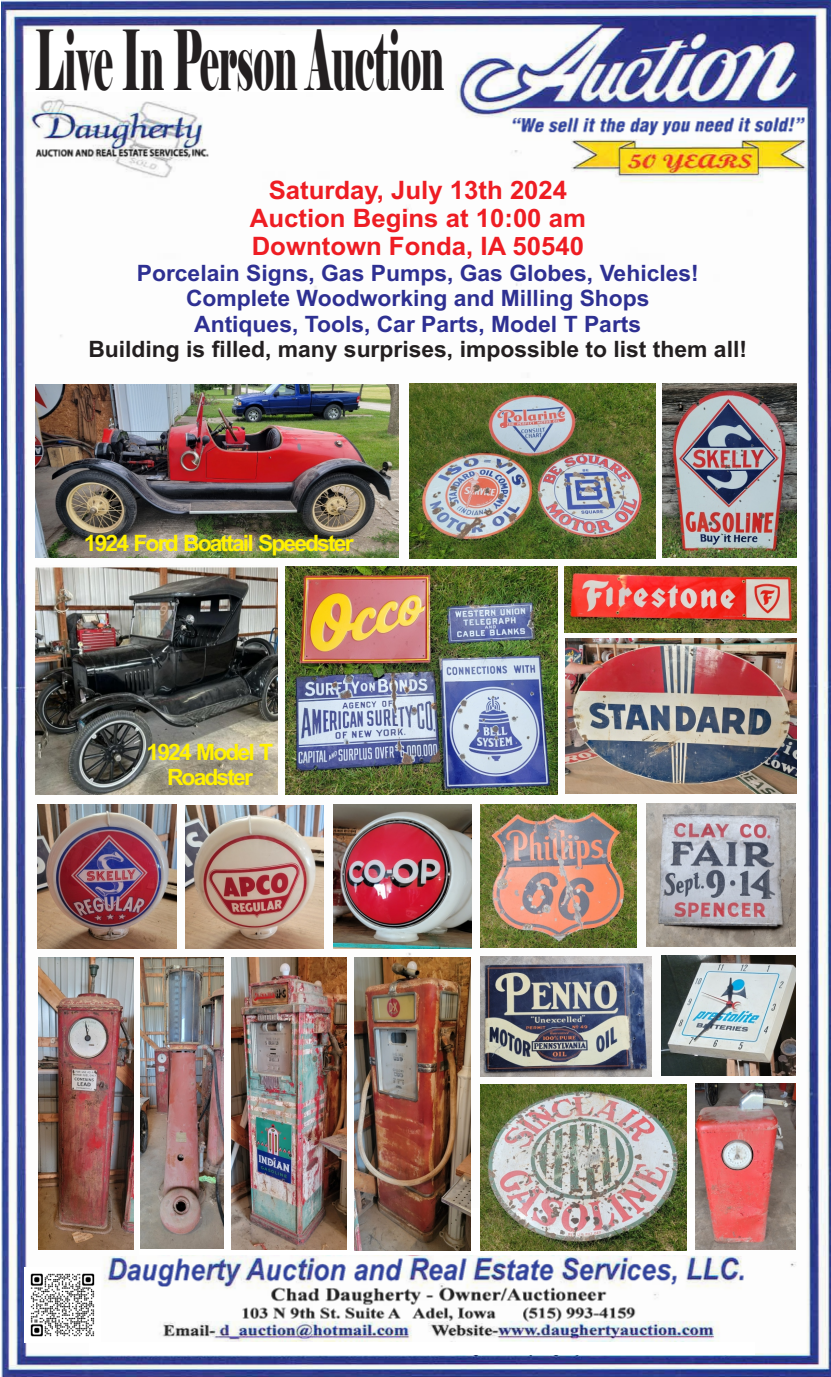
<style>
.page{position:relative;width:831px;height:1377px;background:#fff}
.page>*{position:absolute;margin:0;border:0;box-sizing:border-box;transform-origin:0 0}
.t1{font:83.02px "Elephant";color:#231f20;scale:.43 1}
.t2{font:700 25.43px/28.3px "Arial";color:#ee1d23;text-align:center}
.t3{font:700 22.5px/25.2px "Arial";color:#2e3092;text-align:center}
.t4{font:700 22.5px/25.2px "Arial";letter-spacing:-.085em;color:#fff101;text-align:center}
.s1{color:#231f20}
</style>
<div class="page">
<img style="left:1px;top:0;width:829px;height:1377px">
<img style="left:24px;top:35px;width:725px;height:1318px">
<img style="left:106px;top:114px;width:699px;height:1174px">
<svg style="left:140px;top:1209px;width:554px;height:46px"></svg>
<div style="left:24px;top:35px;width:368px;height:56px;background:#fff"></div>
<img style="left:25px;top:1268px;width:75px;height:74px">
<div style="left:89px;top:1342px;width:665px;height:13px;background:#fff"></div>
<img style="left:35px;top:384px;width:363px;height:174px">
<img style="left:661px;top:955px;width:134px;height:120px">
<img style="left:35px;top:565px;width:242px;height:229px">
<img style="left:646px;top:803px;width:149px;height:144px">
<img style="left:37px;top:804px;width:140px;height:144px">
<img style="left:480px;top:805px;width:156px;height:143px">
<img style="left:285px;top:567px;width:272px;height:228px">
<img style="left:564px;top:567px;width:232px;height:65px">
<img style="left:409px;top:383px;width:246px;height:175px">
<img style="left:480px;top:956px;width:170px;height:120px">
<img style="left:232px;top:958px;width:114px;height:291px">
<img style="left:354px;top:958px;width:116px;height:293px">
<img style="left:141px;top:958px;width:82px;height:290px">
<img style="left:38px;top:958px;width:95px;height:291px">
<img style="left:185px;top:805px;width:138px;height:143px">
<img style="left:333px;top:805px;width:138px;height:143px">
<img style="left:565px;top:639px;width:230px;height:154px">
<img style="left:661px;top:383px;width:135px;height:174px">
<img style="left:480px;top:1084px;width:206px;height:166px">
<img style="left:695px;top:1083px;width:99px;height:166px">
<p class="t1" style="left:35px;top:8px;width:952px">Live In Person Auction</p>
<p class="t2" style="left:250px;top:176px;width:337px">Saturday, July 13th 2024<br>Auction Begins at 10:00 am<br>Downtown Fonda, IA 50540</p>
<p class="t3" style="left:88px;top:261px;width:660px">Porcelain Signs, Gas Pumps, Gas Globes, Vehicles!<br>Complete Woodworking and Milling Shops<br>Antiques, Tools, Car Parts, Model T Parts<br><span class="s1">Building is filled, many surprises, impossible to list them all!</span></p>
<p class="t4" style="left:84px;top:530px;width:271px">1924 Ford Boattail Speedster</p>
<p class="t4" style="left:147px;top:739px;width:128px">1924 Model T<br>Roadster</p>
</div>
